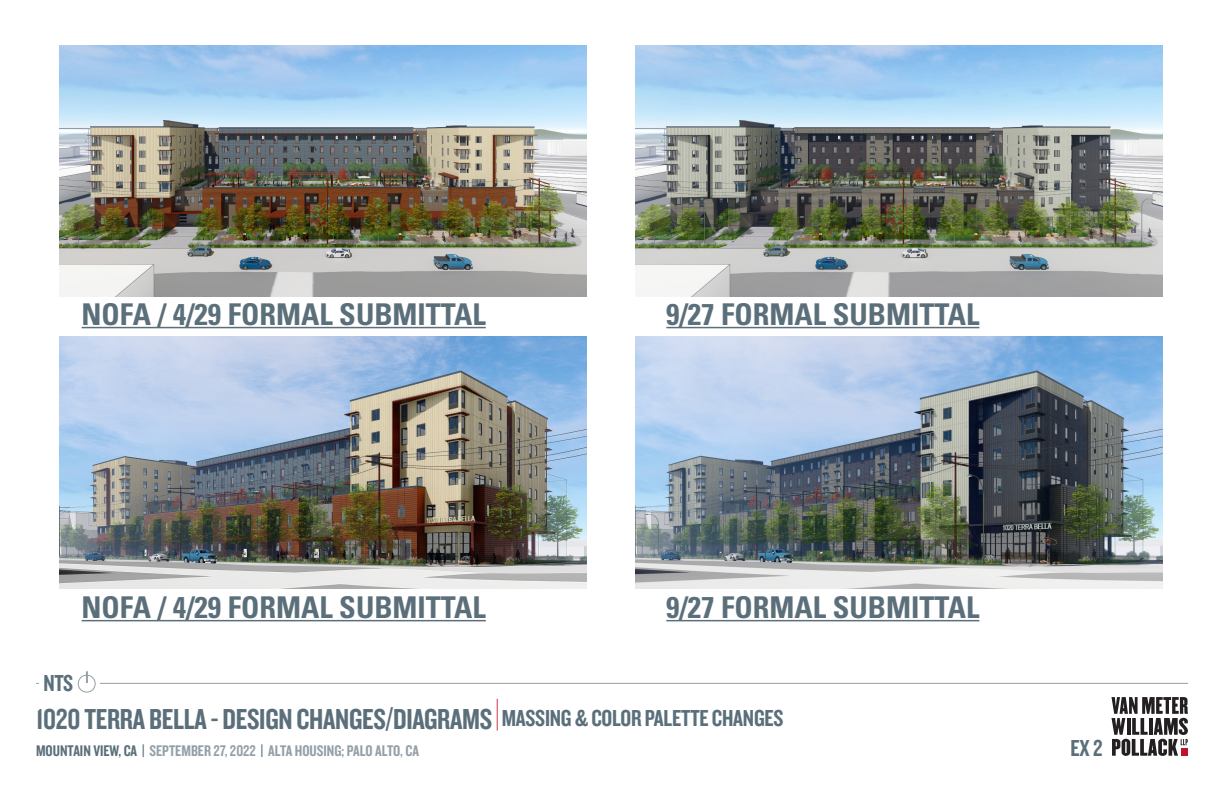
<style>
.page{position:relative;width:1224px;height:792px;background:#fff}
.page>*{position:absolute;margin:0;border:0;box-sizing:border-box;transform-origin:0 0}
.t1{font:700 condensed 30px "Univers LT Std";color:#5b6f7b}
.t2{font:30px "Knockout 49 Liteweight";letter-spacing:-.01em;color:#5b6f7b}
.project_name_-_board{font:24px "Knockout 49 Liteweight";letter-spacing:-.01em;color:#5b6f7b}
.t3{font:16px "Knockout 49 Liteweight";color:#94a0a9}
.s1{font-family:"Knockout 46 Flyweight";font-size:40px;color:#c3102f}
.s2{color:#5b6f7b}
</style>
<div class="page">
<svg style="left:1111px;top:697px;width:77px;height:59px"></svg>
<div style="left:1181px;top:749px;width:7px;height:7px;background:#c3102f"></div>
<hr style="left:36px;top:683px;width:1152px;height:1px;background:#94a0a9">
<div style="left:40px;top:667px;width:60px;height:25px;background:#fff"></div>
<svg style="left:77px;top:671px;width:19px;height:22px"></svg>
<hr style="left:82px;top:620px;width:404px;height:1px;background:#5b6f7b">
<hr style="left:666px;top:620px;width:313px;height:1px;background:#5b6f7b">
<hr style="left:82px;top:327px;width:404px;height:1px;background:#5b6f7b">
<hr style="left:666px;top:327px;width:313px;height:1px;background:#5b6f7b">
<img style="left:59px;top:337px;width:527px;height:252px">
<img style="left:635px;top:45px;width:527px;height:252px">
<img style="left:635px;top:337px;width:527px;height:252px">
<img style="left:59px;top:45px;width:527px;height:252px">
<p class="t1" style="left:82px;top:296px;width:406px">NOFA / 4/29 FORMAL SUBMITTAL</p>
<p class="t1" style="left:666px;top:296px;width:315px">9/27 FORMAL SUBMITTAL</p>
<p class="t1" style="left:82px;top:589px;width:406px">NOFA / 4/29 FORMAL SUBMITTAL</p>
<p class="t1" style="left:666px;top:589px;width:315px">9/27 FORMAL SUBMITTAL</p>
<p class="project_name_-_board" style="left:43px;top:668px;width:31px">NTS</p>
<p class="t2" style="left:36px;top:700px;width:464px">1020 TERRA BELLA - DESIGN CHANGES/DIAGRAMS <span class="s1">|</span></p>
<p class="t3" style="left:36px;top:741px;width:385px"><span class="s2">MOUNTAIN VIEW, CA |</span> SEPTEMBER 27, 2022 <span class="s2">|</span> ALTA HOUSING; PALO ALTO, CA</p>
<p class="project_name_-_board" style="left:502px;top:703px;width:283px">MASSING &amp; COLOR PALETTE CHANGES</p>
<p class="project_name_-_board" style="left:1071px;top:733px;width:33px">EX 2</p>
</div>
